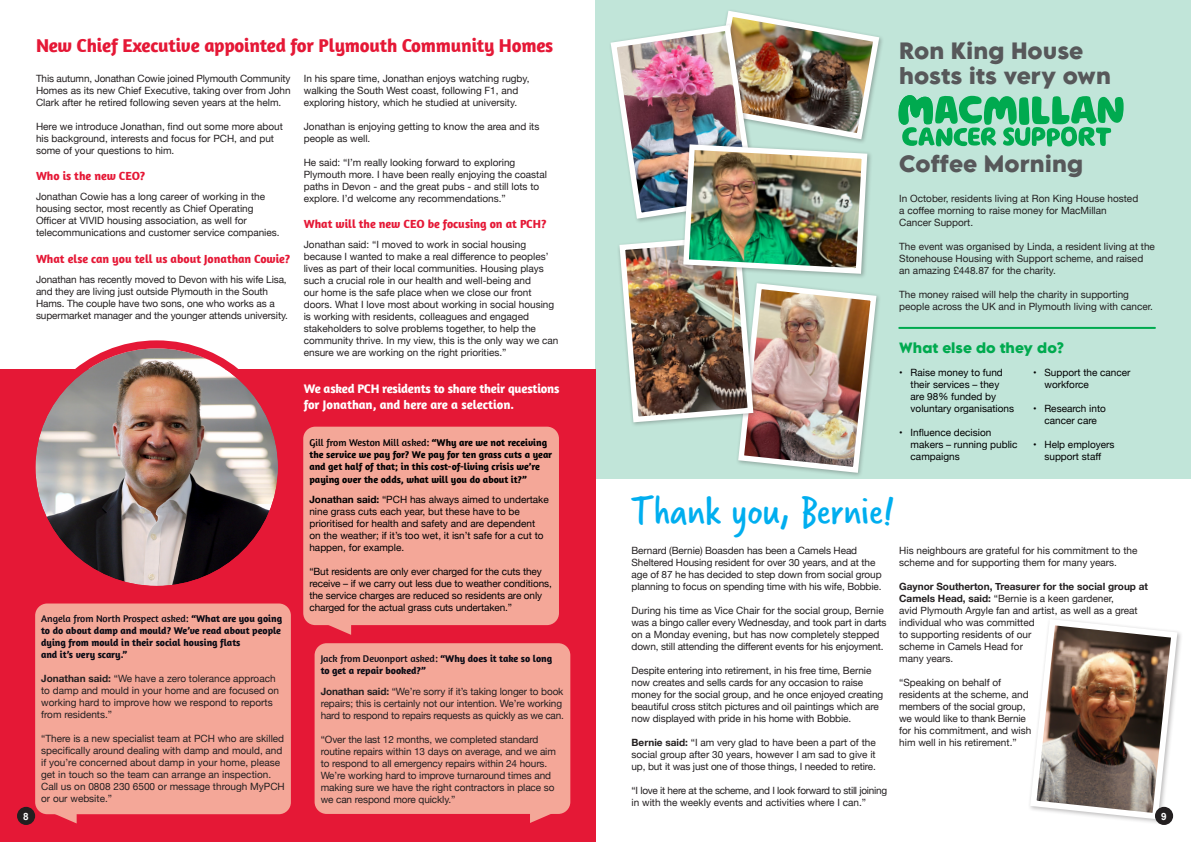
<style>
.page{position:relative;width:1191px;height:842px;background:#fff}
.page>*{position:absolute;margin:0;border:0;box-sizing:border-box;transform-origin:0 0}
.t1{font:42px "Verveine";color:#00aeef}
.t2{font:700 21px "LEMONMILK Pro";color:#57585a}
.t3{font:700 19px "Amaranth";letter-spacing:-.01em;color:#e51836}
.t4{font:700 13.3px "LEMONMILK Pro";color:#00aa4f}
.t5{font:700 12.7px/15.2px "Amaranth";letter-spacing:-.015em;color:#fff}
.t6{font:700 12px "Amaranth";color:#e51836}
.Body_Copy{font:10px/12px "Helvetica Neue";color:#231f20}
.Body_Copy-2{font:10px/12px "Helvetica Neue";color:#000001}
.t7{font:700 10px/12px "Amaranth";color:#0a0b15}
.t8{font:700 10px/12px "Amaranth";color:#000001}
.Body_Copy-3{font:10px "Helvetica Neue";letter-spacing:-.025em;color:#231f20}
.t9{font:700 10px "Arial";color:#fff}
.s1{font-weight:400}
.s2{font-weight:700}
</style>
<div class="page">
<div style="left:595px;top:0;width:596px;height:479px;background:#c1e5d9"></div>
<img style="left:1030px;top:619px;width:150px;height:203px">
<div style="left:0;top:370px;width:595px;height:472px;background:#e51836"></div>
<div style="left:314px;top:643px;width:256px;height:171px;background:#f4a798;border-radius:12px"></div>
<svg style="left:530px;top:813px;width:32px;height:10px"></svg>
<div style="left:303px;top:427px;width:256px;height:198px;background:#f4a798;border-radius:12px"></div>
<svg style="left:319px;top:625px;width:32px;height:10px"></svg>
<svg style="left:898px;top:95px;width:225px;height:52px"></svg>
<hr style="left:899px;top:327px;width:256px;height:2px;background:#00aa4f">
<img style="left:610px;top:11px;width:272px;height:465px">
<img style="left:35px;top:349px;width:243px;height:236px">
<div style="left:27px;top:340px;width:259px;height:254px;border:8px solid #e51836;border-radius:50%"></div>
<div style="left:35px;top:603px;width:256px;height:211px;background:#f4a798;border-radius:12px"></div>
<svg style="left:45px;top:814px;width:32px;height:9px"></svg>
<div style="left:17px;top:807px;width:18px;height:18px;background:#231f20;border-radius:50%"></div>
<div style="left:1155px;top:807px;width:18px;height:18px;background:#231f20;border-radius:50%"></div>
<p class="t3" style="left:36px;top:33px;width:519px">New Chief Executive appointed for Plymouth Community Homes</p>
<p class="Body_Copy" style="left:36px;top:73px;width:256px;text-align:justify">This autumn, Jonathan Cowie joined Plymouth Community Homes as its new Chief Executive, taking over from John Clark after he retired following seven years at the helm.</p>
<p class="Body_Copy" style="left:36px;top:121px;width:248px">Here we introduce Jonathan, find out some more about his background, interests and focus for PCH, and put some of your questions to him.</p>
<p class="t6" style="left:36px;top:168px;width:111px">Who is the new CEO?</p>
<p class="Body_Copy" style="left:36px;top:191px;width:245px">Jonathan Cowie has a long career of working in the housing sector, most recently as Chief Operating Officer at VIVID housing association, as well for telecommunications and customer service companies.</p>
<p class="t6" style="left:36px;top:251px;width:256px">What else can you tell us about Jonathan Cowie?</p>
<p class="Body_Copy" style="left:36px;top:274px;width:253px">Jonathan has recently moved to Devon with his wife Lisa, and they are living just outside Plymouth in the South Hams. The couple have two sons, one who works as a supermarket manager and the younger attends university.</p>
<p class="t7" style="left:41px;top:613px;width:242px"><span class="s1">Angela from North Prospect asked:</span> “What are you going to do about damp and mould? We’ve read about people dying from mould in their social housing flats<br>and it’s very scary.”</p>
<p class="Body_Copy" style="left:41px;top:673px;width:239px"><span class="s2">Jonathan said:</span> “We have a zero tolerance approach to damp and mould in your home and are focused on working hard to improve how we respond to reports from residents.”</p>
<p class="Body_Copy" style="left:41px;top:733px;width:245px">“There is a new specialist team at PCH who are skilled specifically around dealing with damp and mould, and if you’re concerned about damp in your home, please get in touch so the team can arrange an inspection.<br>Call us on 0808 230 6500 or message through MyPCH or our website.”</p>
<p class="Body_Copy" style="left:304px;top:73px;width:227px">In his spare time, Jonathan enjoys watching rugby, walking the South West coast, following F1, and exploring history, which he studied at university.</p>
<p class="Body_Copy" style="left:304px;top:121px;width:237px">Jonathan is enjoying getting to know the area and its people as well.</p>
<p class="Body_Copy" style="left:304px;top:157px;width:245px">He said: “I’m really looking forward to exploring Plymouth more. I have been really enjoying the coastal paths in Devon - and the great pubs - and still lots to explore. I’d welcome any recommendations.”</p>
<p class="t6" style="left:304px;top:216px;width:244px">What will the new CEO be focusing on at PCH?</p>
<p class="Body_Copy" style="left:304px;top:239px;width:256px">Jonathan said: “I moved to work in social housing because I wanted to make a real difference to peoples’ lives as part of their local communities. Housing plays such a crucial role in our health and well-being and<br>our home is the safe place when we close our front doors. What I love most about working in social housing is working with residents, colleagues and engaged stakeholders to solve problems together, to help the community thrive. In my view, this is the only way we can ensure we are working on the right priorities.”</p>
<p class="t5" style="left:304px;top:381px;width:257px">We asked PCH residents to share their questions for Jonathan, and here are a selection.</p>
<p class="t8" style="left:309px;top:437px;width:244px"><span class="s1">Gill from Weston Mill asked:</span> “Why are we not receiving the service we pay for? We pay for ten grass cuts a year and get half of that; in this cost-of-living crisis we’re paying over the odds, what will you do about it?”</p>
<p class="Body_Copy-2" style="left:309px;top:494px;width:241px"><span class="s2">Jonathan said:</span> “PCH has always aimed to undertake nine grass cuts each year, but these have to be prioritised for health and safety and are dependent on the weather; if it’s too wet, it isn’t safe for a cut to happen, for example.</p>
<p class="Body_Copy-2" style="left:309px;top:566px;width:244px">“But residents are only ever charged for the cuts they receive – if we carry out less due to weather conditions, the service charges are reduced so residents are only charged for the actual grass cuts undertaken.”</p>
<p class="t7" style="left:321px;top:652px;width:233px"><span class="s1">Jack from Devonport asked:</span> “Why does it take so long to get a repair booked?”</p>
<p class="Body_Copy" style="left:321px;top:685px;width:245px"><span class="s2">Jonathan said:</span> “We’re sorry if it’s taking longer to book repairs; this is certainly not our intention. We’re working hard to respond to repairs requests as quickly as we can.</p>
<p class="Body_Copy" style="left:321px;top:733px;width:237px">“Over the last 12 months, we completed standard routine repairs within 13 days on average, and we aim to respond to all emergency repairs within 24 hours.<br>We’re working hard to improve turnaround times and making sure we have the right contractors in place so we can respond more quickly.”</p>
<p class="t2" style="left:899px;top:36px;width:186px">Ron King House</p>
<p class="t2" style="left:899px;top:61px;width:213px">hosts its very own</p>
<p class="t2" style="left:899px;top:150px;width:185px">Coffee Morning</p>
<p class="Body_Copy" style="left:899px;top:193px;width:240px">In October, residents living at Ron King House hosted a coffee morning to raise money for MacMillan<br>Cancer Support.</p>
<p class="Body_Copy" style="left:899px;top:241px;width:257px">The event was organised by Linda, a resident living at the<br>Stonehouse Housing with Support scheme, and raised an amazing £448.87 for the charity.</p>
<p class="Body_Copy" style="left:899px;top:289px;width:255px">The money raised will help the charity in supporting people across the UK and in Plymouth living with cancer.</p>
<p class="t4" style="left:899px;top:339px;width:166px">What else do they do?</p>
<p class="Body_Copy-2" style="left:910px;top:367px;width:105px;text-indent:-11px">• Raise money to fund their services – they are 98% funded by voluntary organisations</p>
<p class="Body_Copy-2" style="left:910px;top:427px;width:108px;text-indent:-11px">• Influence decision makers – running public campaigns</p>
<p class="Body_Copy-2" style="left:1044px;top:367px;width:88px;text-indent:-11px">• Support the cancer workforce</p>
<p class="Body_Copy-2" style="left:1033px;top:403px;width:74px;text-align:center">• Research into cancer care</p>
<p class="Body_Copy-2" style="left:1033px;top:439px;width:83px;text-align:center">• Help employers support staff</p>
<p class="t1" style="left:631px;top:482px;width:264px">Thank you, Bernie!</p>
<p class="Body_Copy" style="left:631px;top:545px;width:252px">Bernard (Bernie) Boasden has been a Camels Head Sheltered Housing resident for over 30 years, and at the age of 87 he has decided to step down from social group planning to focus on spending time with his wife, Bobbie.</p>
<p class="Body_Copy" style="left:631px;top:605px;width:256px">During his time as Vice Chair for the social group, Bernie was a bingo caller every Wednesday, and took part in darts on a Monday evening, but has now completely stepped down, still attending the different events for his enjoyment.</p>
<p class="Body_Copy" style="left:631px;top:665px;width:253px">Despite entering into retirement, in his free time, Bernie now creates and sells cards for any occasion to raise money for the social group, and he once enjoyed creating beautiful cross stitch pictures and oil paintings which are now displayed with pride in his home with Bobbie.</p>
<p class="Body_Copy" style="left:631px;top:737px;width:246px;text-align:justify"><span class="s2">Bernie said:</span> “I am very glad to have been a part of the social group after 30 years, however I am sad to give it up, but it was just one of those things, I needed to retire.</p>
<p class="Body_Copy-3" style="left:631px;top:783px;width:257px">“I love it here at the scheme, and I look forward to still joining</p>
<p class="Body_Copy" style="left:631px;top:797px;width:236px">in with the weekly events and activities where I can.”</p>
<p class="Body_Copy" style="left:899px;top:545px;width:240px">His neighbours are grateful for his commitment to the scheme and for supporting them for many years.</p>
<p class="Body_Copy" style="left:899px;top:581px;width:250px"><span class="s2">Gaynor Southerton, Treasurer for the social group at Camels Head, said:</span> “Bernie is a keen gardener,<br>avid Plymouth Argyle fan and artist, as well as a great individual who was committed<br>to supporting residents of our<br>scheme in Camels Head for<br>many years.</p>
<p class="Body_Copy" style="left:899px;top:677px;width:134px">“Speaking on behalf of residents at the scheme, and members of the social group, we would like to thank Bernie for his commitment, and wish him well in his retirement.”</p>
<p class="t9" style="left:23px;top:809px;width:7px">8</p>
<p class="t9" style="left:1161px;top:809px;width:7px">9</p>
</div>
